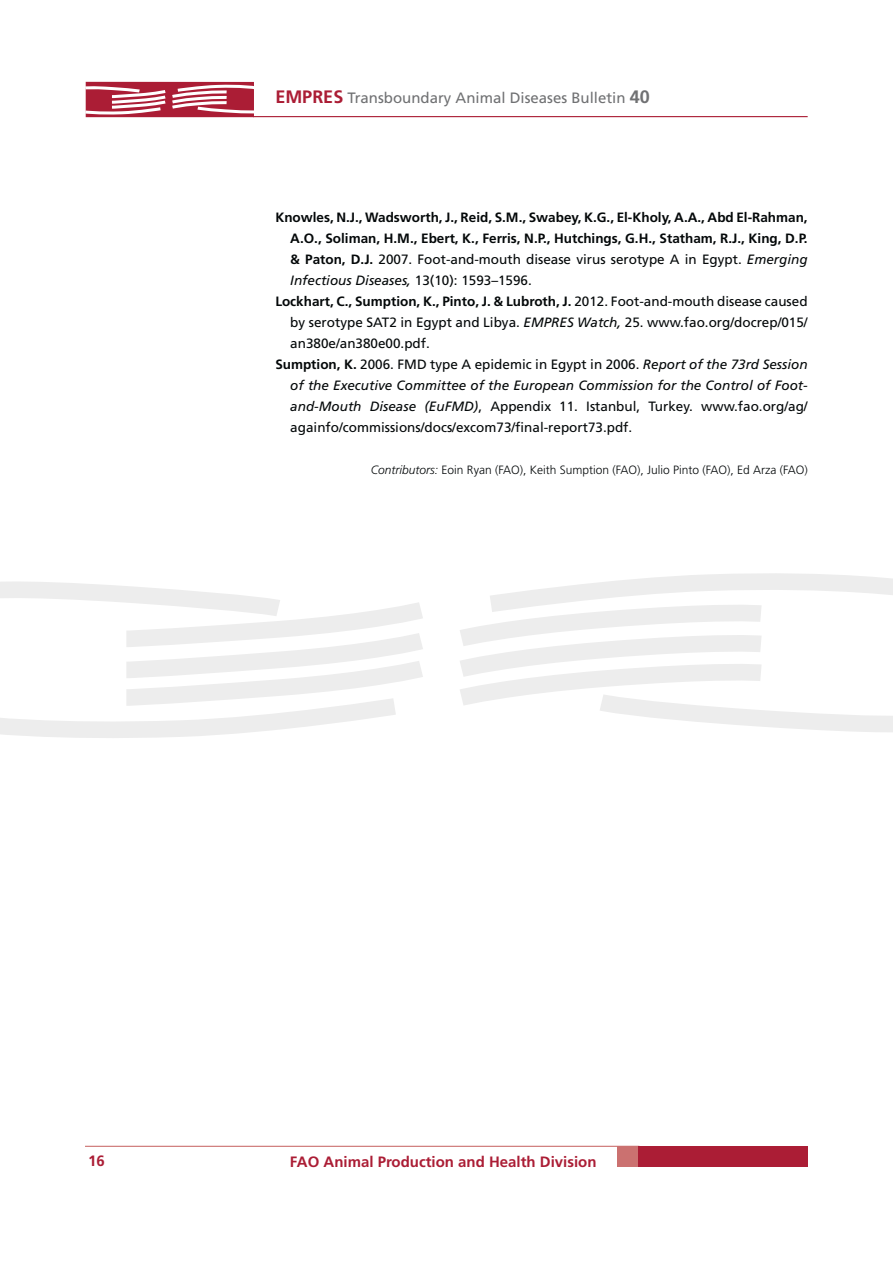
<style>
.page{position:relative;width:893px;height:1263px;background:#fff}
.page>*{position:absolute;margin:0;border:0;box-sizing:border-box;transform-origin:0 0}
.t1{font:15px "Frutiger LT Std";color:#707173}
.t2{font:700 15px "Frutiger LT Std";color:#ab1d35}
.t3{font:13.5px "Frutiger LT Std";color:#040809}
.t4{font:700 13.5px "Frutiger LT Std";color:#040809}
.t5{font:italic 13.5px "Frutiger LT Std";color:#040809}
.t6{font:300 12px "Frutiger LT Std";color:#040809}
.s1{font-weight:700;font-size:18px;color:#ab1d35}
.s2{font-weight:700;font-size:18px}
.s3{font-weight:700}
.s4{font-style:italic}
.s5{font-style:normal}
.s6{font-weight:400}
</style>
<div class="page">
<hr style="left:253px;top:116px;width:555px;height:1px;background:#ab1d35">
<hr style="left:85px;top:1146px;width:554px;height:1px;background:#cb7170">
<div style="left:617px;top:1146px;width:28px;height:21px;background:#cb7170"></div>
<div style="left:638px;top:1146px;width:170px;height:21px;background:#ab1d35"></div>
<svg style="left:460px;top:573px;width:433px;height:159px"></svg>
<svg style="left:0;top:582px;width:423px;height:156px"></svg>
<div style="left:86px;top:82px;width:168px;height:35px;background:#ab1d35"></div>
<svg style="left:172px;top:84px;width:82px;height:30px"></svg>
<svg style="left:85px;top:86px;width:81px;height:29px"></svg>
<p class="t1" style="left:275px;top:91px;width:376px"><span class="s1">EMPRES</span> Transboundary Animal Diseases Bulletin <span class="s2">40</span></p>
<p class="t4" style="left:275px;top:212px;width:534px">Knowles, N.J., Wadsworth, J., Reid, S.M., Swabey, K.G., El-Kholy, A.A., Abd El-Rahman,</p>
<p class="t4" style="left:290px;top:233px;width:519px">A.O., Soliman, H.M., Ebert, K., Ferris, N.P., Hutchings, G.H., Statham, R.J., King, D.P.</p>
<p class="t3" style="left:290px;top:254px;width:519px"><span class="s3">&amp; Paton, D.J.</span> 2007. Foot-and-mouth disease virus serotype A in Egypt. <span class="s4">Emerging</span></p>
<p class="t5" style="left:290px;top:275px;width:243px">Infectious Diseases, <span class="s5">13(10): 1593 –1596.</span></p>
<p class="t4" style="left:275px;top:296px;width:534px">Lockhart, C., Sumption, K., Pinto, J. &amp; Lubroth, J. <span class="s6">2012. Foot-and-mouth disease caused</span></p>
<p class="t3" style="left:290px;top:317px;width:519px">by serotype SAT2 in Egypt and Libya. <span class="s4">EMPRES Watch,</span> 25. www.fao.org/docrep/015/</p>
<p class="t3" style="left:290px;top:338px;width:141px">an380e/an380e00.pdf.</p>
<p class="t3" style="left:275px;top:359px;width:534px"><span class="s3">Sumption, K.</span> 2006. FMD type A epidemic in Egypt in 2006. <span class="s4">Report of the 73rd Session</span></p>
<p class="t5" style="left:290px;top:380px;width:519px">of the Executive Committee of the European Commission for the Control of Foot-</p>
<p class="t3" style="left:290px;top:401px;width:519px"><span class="s4">and-Mouth Disease (EuFMD)</span>, Appendix 11. Istanbul, Turkey. www.fao.org/ag/</p>
<p class="t3" style="left:290px;top:422px;width:343px">againfo/commissions/docs/excom73/final-report73.pdf.</p>
<p class="t6" style="left:371px;top:465px;width:438px"><span class="s4">Contributors:</span> Eoin Ryan (FAO), Keith Sumption (FAO), Julio Pinto (FAO), Ed Arza (FAO)</p>
<p class="t2" style="left:88px;top:1155px;width:18px">16</p>
<p class="t2" style="left:290px;top:1155px;width:308px">FAO Animal Production and Health Division</p>
</div>
